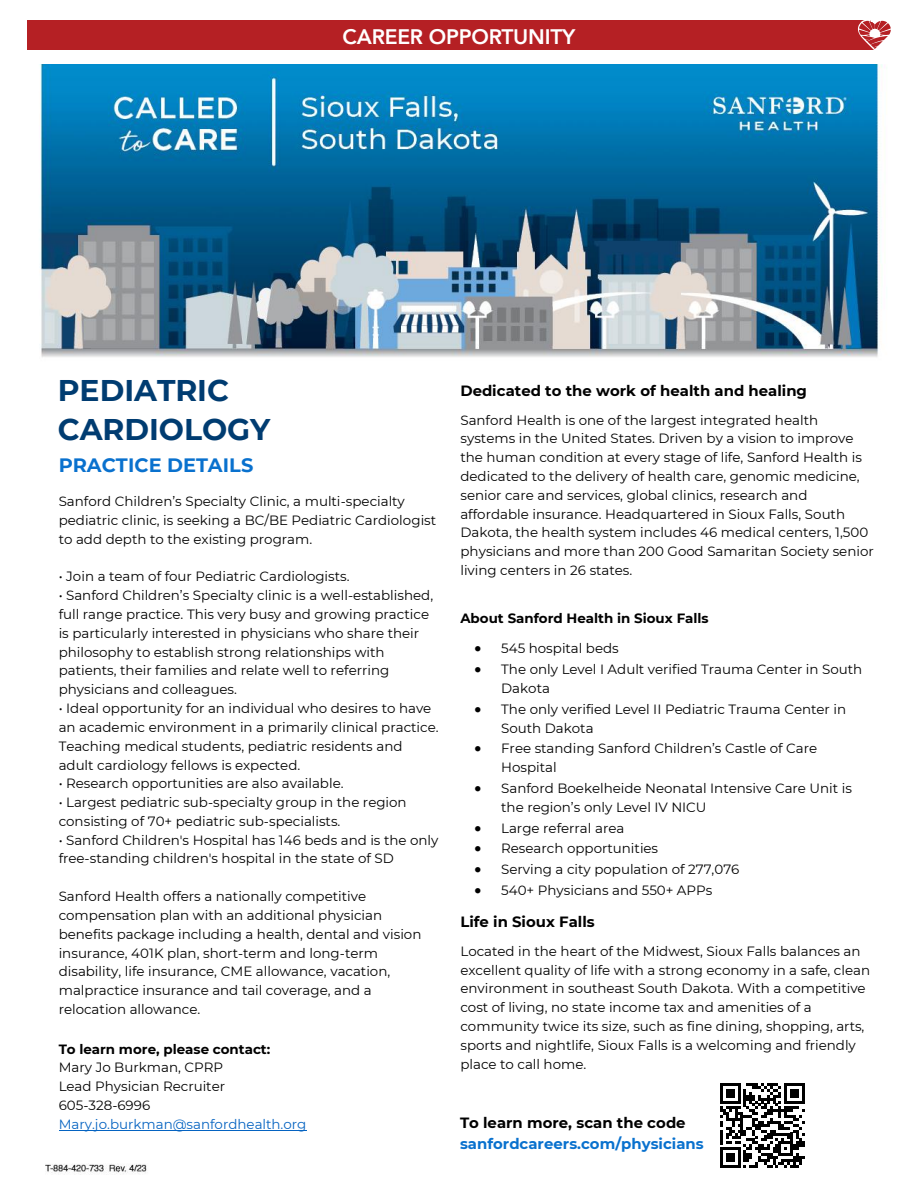
<style>
.page{position:relative;width:918px;height:1188px;background:#fff}
.page>*{position:absolute;margin:0;border:0;box-sizing:border-box;transform-origin:0 0}
.t1{font:700 29.85px/39.3px "Montserrat";color:#003c71}
.t2{font:800 21px "Avenir";letter-spacing:-.01em;color:#fff}
.t3{font:700 19.35px "Montserrat";color:#0971ce}
.t4{font:700 14.85px "Montserrat";color:#000}
.t5{font:700 14.85px/20.7px "Montserrat";color:#0971ce}
.t6{font:13.35px/18.8px "Montserrat";color:#000}
.t7{font:700 13.35px "Montserrat";color:#000}
.s1{font-weight:700}
.s2{color:#0563c1}
.s3{color:#000}
</style>
<div class="page">
<div style="left:27px;top:21px;width:848px;height:29px;background:#b52024"></div>
<svg style="left:857px;top:20px;width:34px;height:30px"></svg>
<img style="left:39px;top:64px;width:844px;height:1111px">
<svg style="left:720px;top:1083px;width:85px;height:85px"></svg>
<hr style="left:59px;top:1130px;width:248px;height:1px;background:#0563c1">
<p class="t2" style="left:343px;top:20px;width:234px">CAREER OPPORTUNITY</p>
<p class="t1" style="left:58px;top:369px;width:214px">PEDIATRIC<br>CARDIOLOGY</p>
<p class="t3" style="left:59px;top:451px;width:196px">PRACTICE DETAILS</p>
<p class="t6" style="left:59px;top:492px;width:379px">Sanford Children’s Specialty Clinic, a multi-specialty pediatric clinic, is seeking a BC/BE Pediatric Cardiologist to add depth to the existing program.</p>
<p class="t6" style="left:59px;top:567px;width:292px">• Join a team of four Pediatric Cardiologists.</p>
<p class="t6" style="left:59px;top:585px;width:376px">• Sanford Children’s Specialty clinic is a well-established, full range practice. This very busy and growing practice is particularly interested in physicians who share their philosophy to establish strong relationships with patients, their families and relate well to referring physicians and colleagues.</p>
<p class="t6" style="left:59px;top:698px;width:382px">• Ideal opportunity for an individual who desires to have an academic environment in a primarily clinical practice.<br>Teaching medical students, pediatric residents and adult cardiology fellows is expected.</p>
<p class="t6" style="left:59px;top:774px;width:286px">• Research opportunities are also available.</p>
<p class="t6" style="left:59px;top:793px;width:349px">• Largest pediatric sub-specialty group in the region consisting of 70+ pediatric sub-specialists.</p>
<p class="t6" style="left:59px;top:830px;width:381px">• Sanford Children's Hospital has 146 beds and is the only free-standing children's hospital in the state of SD</p>
<p class="t6" style="left:59px;top:886px;width:364px">Sanford Health offers a nationally competitive compensation plan with an additional physician benefits package including a health, dental and vision insurance, 401K plan, short-term and long-term disability, life insurance, CME allowance, vacation, malpractice insurance and tail coverage, and a relocation allowance.</p>
<p class="t6" style="left:59px;top:1039px;width:249px"><span class="s1">To learn more, please contact:<br></span>Mary Jo Burkman, CPRP<br>Lead Physician Recruiter<br>605-328-6996<br><span class="s2">Mary.jo.burkman@sanfordhealth.org</span></p>
<p class="t4" style="left:460px;top:380px;width:348px">Dedicated to the work of health and healing</p>
<p class="t6" style="left:460px;top:410px;width:415px">Sanford Health is one of the largest integrated health systems in the United States. Driven by a vision to improve the human condition at every stage of life, Sanford Health is dedicated to the delivery of health care, genomic medicine, senior care and services, global clinics, research and affordable insurance. Headquartered in Sioux Falls, South Dakota, the health system includes 46 medical centers, 1,500 physicians and more than 200 Good Samaritan Society senior living centers in 26 states.</p>
<p class="t7" style="left:460px;top:608px;width:250px">About Sanford Health in Sioux Falls</p>
<p class="t6" style="left:474px;top:639px;width:146px">• 545 hospital beds</p>
<p class="t6" style="left:501px;top:659px;width:363px;text-indent:-27px">• The only Level I Adult verified Trauma Center in South<br>Dakota</p>
<p class="t6" style="left:501px;top:699px;width:346px;text-indent:-27px">• The only verified Level II Pediatric Trauma Center in<br>South Dakota</p>
<p class="t6" style="left:501px;top:739px;width:318px;text-indent:-27px">• Free standing Sanford Children’s Castle of Care<br>Hospital</p>
<p class="t6" style="left:501px;top:778px;width:352px;text-indent:-27px">• Sanford Boekelheide Neonatal Intensive Care Unit is the region’s only Level IV NICU</p>
<p class="t6" style="left:474px;top:818px;width:151px">• Large referral area</p>
<p class="t6" style="left:474px;top:839px;width:185px">• Research opportunities</p>
<p class="t6" style="left:474px;top:859px;width:267px">• Serving a city population of 277,076</p>
<p class="t6" style="left:474px;top:880px;width:240px">• 540+ Physicians and 550+ APPs</p>
<p class="t4" style="left:460px;top:911px;width:136px">Life in Sioux Falls</p>
<p class="t6" style="left:460px;top:941px;width:411px">Located in the heart of the Midwest, Sioux Falls balances an excellent quality of life with a strong economy in a safe, clean environment in southeast South Dakota. With a competitive cost of living, no state income tax and amenities of a community twice its size, such as fine dining, shopping, arts, sports and nightlife, Sioux Falls is a welcoming and friendly place to call home.</p>
<p class="t5" style="left:460px;top:1112px;width:245px"><span class="s3">To learn more, scan the code </span>sanfordcareers.com/physicians</p>
</div>
